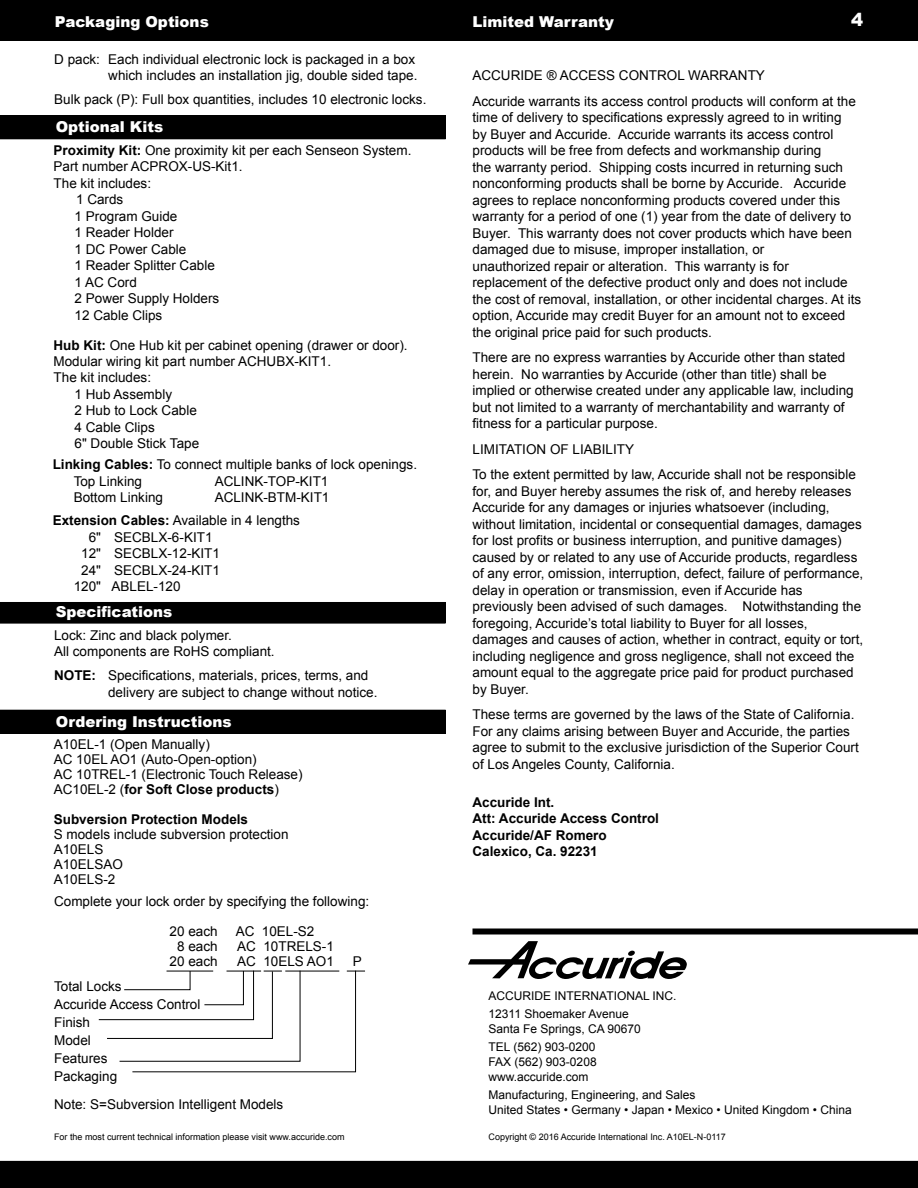
<style>
.page{position:relative;width:918px;height:1188px;background:#fff}
.page>*{position:absolute;margin:0;border:0;box-sizing:border-box;transform-origin:0 0}
.t1{font:900 18px "Arial";color:#fff}
.t2{font:900 15px "Arial";color:#fff}
.t3{font:13.5px/16.5px "Arial";color:#000}
.t4{font:700 13.5px/16.5px "Arial";color:#000}
.t5{font:12px/18.3px "Arial";color:#000}
.t6{font:9px "Arial";color:#000}
.s1{font-weight:700}
</style>
<div class="page">
<div style="left:0;top:1161px;width:918px;height:27px;background:#000"></div>
<svg style="left:468px;top:941px;width:219px;height:38px"></svg>
<div style="left:0;top:0;width:918px;height:40px;background:#000"></div>
<div style="left:0;top:115px;width:446px;height:24px;background:#000"></div>
<div style="left:0;top:602px;width:446px;height:21px;background:#000"></div>
<div style="left:0;top:710px;width:446px;height:24px;background:#000"></div>
<div style="left:472px;top:928px;width:446px;height:6px;background:#000"></div>
<svg style="left:98px;top:970px;width:267px;height:103px"></svg>
<p class="t2" style="left:55px;top:11px;width:155px">Packaging Options</p>
<p class="t3" style="left:54px;top:51px;width:365px;text-align:right">D pack: Each individual electronic lock is packaged in a box which includes an installation jig, double sided tape.</p>
<p class="t3" style="left:54px;top:91px;width:374px">Bulk pack (P): Full box quantities, includes 10 electronic locks.</p>
<p class="t2" style="left:56px;top:116px;width:109px">Optional Kits</p>
<p class="t3" style="left:54px;top:142px;width:359px"><span class="s1">Proximity Kit:</span> One proximity kit per each Senseon System.</p>
<p class="t3" style="left:54px;top:158px;width:191px">Part number ACPROX-US-Kit1.</p>
<p class="t3" style="left:54px;top:175px;width:99px">The kit includes:</p>
<p class="t3" style="left:76px;top:191px;width:49px">1 Cards</p>
<p class="t3" style="left:75px;top:208px;width:104px">1 Program Guide</p>
<p class="t3" style="left:75px;top:224px;width:101px">1 Reader Holder</p>
<p class="t3" style="left:75px;top:241px;width:113px">1 DC Power Cable</p>
<p class="t3" style="left:75px;top:257px;width:142px">1 Reader Splitter Cable</p>
<p class="t3" style="left:75px;top:274px;width:64px">1 AC Cord</p>
<p class="t3" style="left:75px;top:290px;width:146px">2 Power Supply Holders</p>
<p class="t3" style="left:75px;top:307px;width:89px">12 Cable Clips</p>
<p class="t3" style="left:54px;top:337px;width:356px"><span class="s1">Hub Kit:</span> One Hub kit per cabinet opening (drawer or door).</p>
<p class="t3" style="left:54px;top:353px;width:279px">Modular wiring kit part number ACHUBX-KIT1.</p>
<p class="t3" style="left:54px;top:370px;width:99px">The kit includes:</p>
<p class="t3" style="left:75px;top:386px;width:99px">1 Hub Assembly</p>
<p class="t3" style="left:75px;top:403px;width:124px">2 Hub to Lock Cable</p>
<p class="t3" style="left:75px;top:419px;width:82px">4 Cable Clips</p>
<p class="t3" style="left:75px;top:436px;width:126px">6" Double Stick Tape</p>
<p class="t3" style="left:74px;top:456px;width:345px;text-indent:-21px"><span class="s1">Linking Cables:</span> To connect multiple banks of lock openings.<br>Top Linking</p>
<p class="t3" style="left:215px;top:473px;width:115px">ACLINK-TOP-KIT1</p>
<p class="t3" style="left:53px;top:486px;width:278px;line-height:23.2px;text-indent:162px">ACLINK-BTM-KIT1<br><span class="s1">Extension Cables:</span> Available in 4 lengths</p>
<p class="t3" style="left:89px;top:529px;width:125px">6" SECBLX-6-KIT1</p>
<p class="t3" style="left:81px;top:545px;width:140px">12" SECBLX-12-KIT1</p>
<p class="t3" style="left:81px;top:562px;width:140px">24" SECBLX-24-KIT1</p>
<p class="t3" style="left:74px;top:578px;width:108px">120" ABLEL-120</p>
<p class="t3" style="left:74px;top:489px;width:91px">Bottom Linking</p>
<p class="t2" style="left:56px;top:601px;width:118px">Specifications</p>
<p class="t3" style="left:54px;top:627px;width:222px">Lock: Zinc and black polymer.<br>All components are RoHS compliant.</p>
<p class="t3" style="left:108px;top:667px;width:271px;text-indent:-54px"><span class="s1">NOTE:</span> Specifications, materials, prices, terms, and delivery are subject to change without notice.</p>
<p class="t2" style="left:56px;top:711px;width:177px">Ordering Instructions</p>
<p class="t3" style="left:54px;top:737px;width:250px;line-height:15px">A10EL-1 (Open Manually)<br>AC 10EL AO1 (Auto-Open-option)<br>AC 10TREL-1 (Electronic Touch Release)<br>AC10EL-2 (<span class="s1">for Soft Close products</span>)</p>
<p class="t4" style="left:54px;top:812px;width:196px">Subversion Protection Models</p>
<p class="t3" style="left:54px;top:827px;width:236px;line-height:15px">S models include subversion protection<br>A10ELS<br>A10ELSAO<br>A10ELS-2</p>
<p class="t3" style="left:54px;top:893px;width:317px">Complete your lock order by specifying the following:</p>
<p class="t3" style="left:170px;top:923px;width:50px">20 each</p>
<p class="t3" style="left:236px;top:923px;width:80px">AC 10EL-S2</p>
<p class="t3" style="left:177px;top:938px;width:42px">8 each</p>
<p class="t3" style="left:237px;top:938px;width:98px">AC 10TRELS-1</p>
<p class="t3" style="left:170px;top:953px;width:50px">20 each</p>
<p class="t3" style="left:237px;top:953px;width:98px">AC 10ELS AO1</p>
<p class="t3" style="left:353px;top:953px;width:11px">P</p>
<p class="t3" style="left:54px;top:977px;width:148px;line-height:18px">Total Locks<br>Accuride Access Control<br>Finish<br>Model<br>Features<br>Packaging</p>
<p class="t3" style="left:54px;top:1097px;width:231px">Note: S=Subversion Intelligent Models</p>
<p class="t2" style="left:472px;top:11px;width:143px">Limited Warranty</p>
<h1 class="t1" style="left:851px;top:7px;width:14px">4</h1>
<p class="t3" style="left:472px;top:63px;width:385px;line-height:25.5px">ACCURIDE ® ACCESS CONTROL WARRANTY<br>Accuride warrants its access control products will conform at the</p>
<p class="t3" style="left:472px;top:109px;width:390px">time of delivery to specifications expressly agreed to in writing<br>by Buyer and Accuride. Accuride warrants its access control products will be free from defects and workmanship during<br>the warranty period. Shipping costs incurred in returning such nonconforming products shall be borne by Accuride. Accuride agrees to replace nonconforming products covered under this warranty for a period of one (1) year from the date of delivery to Buyer. This warranty does not cover products which have been damaged due to misuse, improper installation, or<br>unauthorized repair or alteration. This warranty is for replacement of the defective product only and does not include the cost of removal, installation, or other incidental charges. At its option, Accuride may credit Buyer for an amount not to exceed the original price paid for such products.</p>
<p class="t3" style="left:472px;top:349px;width:383px">There are no express warranties by Accuride other than stated herein. No warranties by Accuride (other than title) shall be implied or otherwise created under any applicable law, including but not limited to a warranty of merchantability and warranty of fitness for a particular purpose.</p>
<p class="t3" style="left:472px;top:436px;width:385px;line-height:25.5px">LIMITATION OF LIABILITY<br>To the extent permitted by law, Accuride shall not be responsible</p>
<p class="t3" style="left:472px;top:483px;width:392px">for, and Buyer hereby assumes the risk of, and hereby releases Accuride for any damages or injuries whatsoever (including, without limitation, incidental or consequential damages, damages for lost profits or business interruption, and punitive damages) caused by or related to any use of Accuride products, regardless of any error, omission, interruption, defect, failure of performance, delay in operation or transmission, even if Accuride has previously been advised of such damages. Notwithstanding the foregoing, Accuride’s total liability to Buyer for all losses, damages and causes of action, whether in contract, equity or tort, including negligence and gross negligence, shall not exceed the amount equal to the aggregate price paid for product purchased by Buyer.</p>
<p class="t3" style="left:472px;top:706px;width:388px">These terms are governed by the laws of the State of California.<br>For any claims arising between Buyer and Accuride, the parties agree to submit to the exclusive jurisdiction of the Superior Court of Los Angeles County, California.</p>
<p class="t4" style="left:472px;top:794px;width:188px">Accuride Int.<br>Att: Accuride Access Control<br>Accuride/AF Romero<br>Calexico, Ca. 92231</p>
<p class="t5" style="left:489px;top:986px;width:190px">ACCURIDE INTERNATIONAL INC.<br>12311 Shoemaker Avenue</p>
<p class="t5" style="left:489px;top:1020px;width:154px">Santa Fe Springs, CA 90670<br>TEL (562) 903-0200</p>
<p class="t5" style="left:489px;top:1055px;width:110px;line-height:15px">FAX (562) 903-0208 www.accuride.com</p>
<p class="t5" style="left:489px;top:1088px;width:365px;line-height:15px">Manufacturing, Engineering, and Sales<br>United States • Germany • Japan • Mexico • United Kingdom • China</p>
<p class="t6" style="left:54px;top:1131px;width:292px">For the most current technical information please visit www.accuride.com</p>
<p class="t6" style="left:489px;top:1131px;width:239px">Copyright © 2016 Accuride International Inc. A10EL-N-0117</p>
</div>
